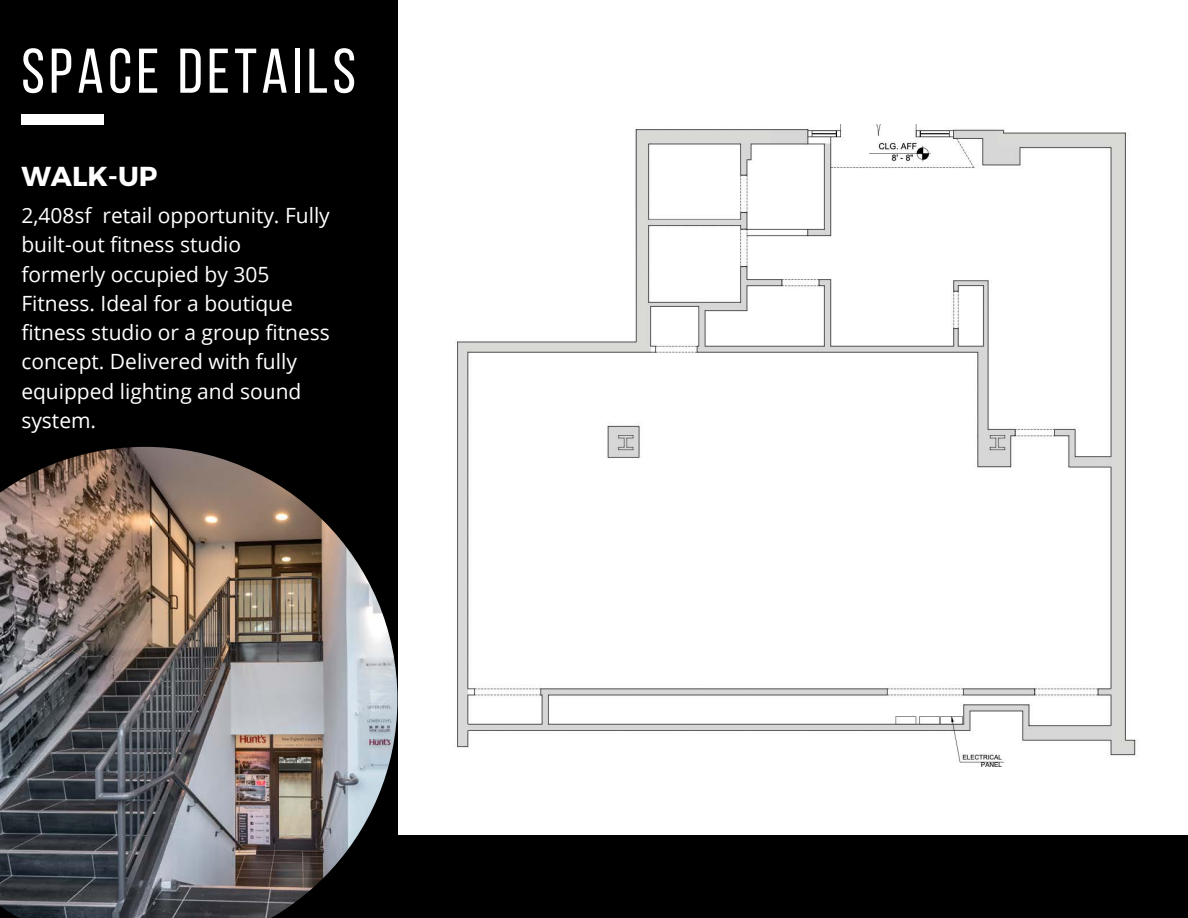
<style>
.page{position:relative;width:1188px;height:918px;background:#fff}
.page>*{position:absolute;margin:0;border:0;box-sizing:border-box;transform-origin:0 0}
.t1{font:63px "Bebas Neue";letter-spacing:.07em;color:#fff}
.t2{font:700 27.45px "Montserrat";color:#fff}
.t3{font:21px/29.2px "Open Sans";color:#fff}
</style>
<div class="page">
<div style="left:386px;top:836px;width:802px;height:82px;background:#000"></div>
<img style="left:397px;top:124px;width:741px;height:651px">
<div style="left:0;top:0;width:397px;height:918px;background:#000"></div>
<div style="left:21px;top:114px;width:82px;height:11px;background:#fff"></div>
<img style="left:0;top:447px;width:397px;height:471px">
<p class="t1" style="left:21px;top:45px;width:336px">SPACE DETAILS</p>
<p class="t2" style="left:21px;top:158px;width:138px">WALK-UP</p>
<p class="t3" style="left:21px;top:200px;width:310px">2,408sf retail opportunity. Fully built-out fitness studio formerly occupied by 305<br>Fitness. Ideal for a boutique fitness studio or a group fitness concept. Delivered with fully equipped lighting and sound system.</p>
</div>
